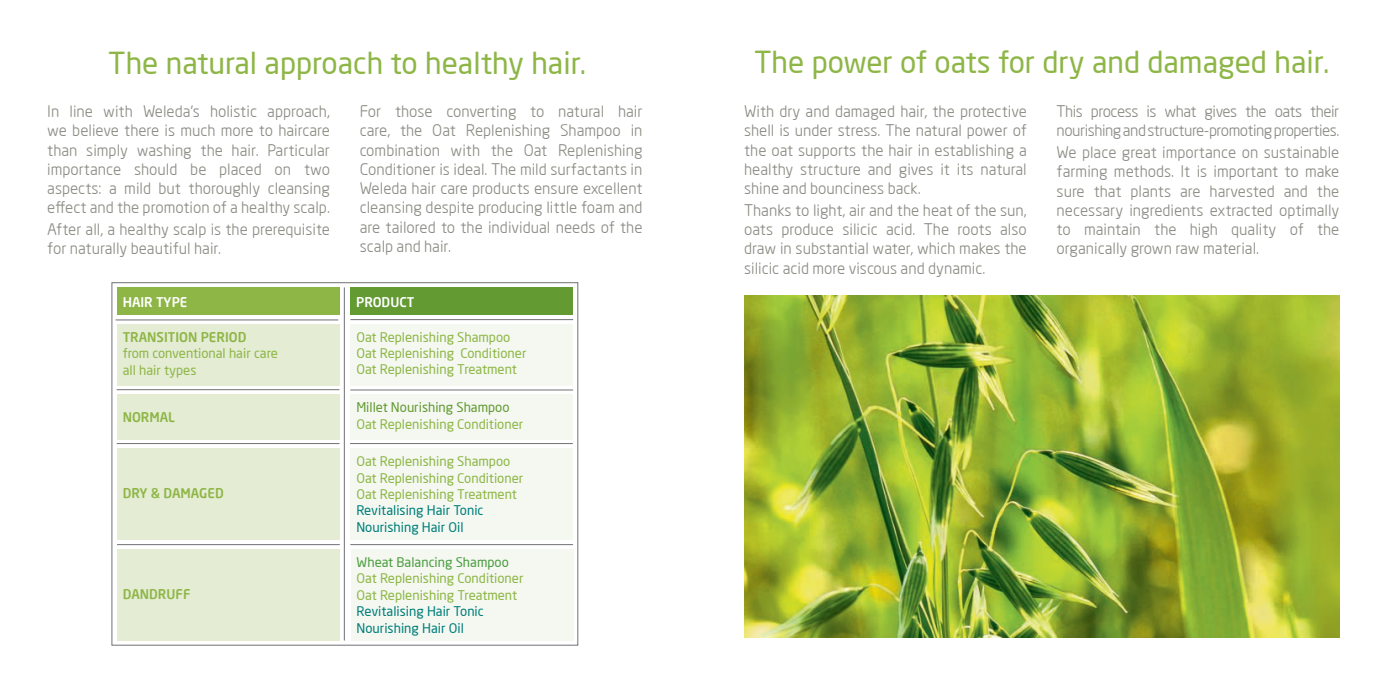
<style>
.page{position:relative;width:1389px;height:695px;background:#fff}
.page>*{position:absolute;margin:0;border:0;box-sizing:border-box;transform-origin:0 0}
.Headers{font:500 29.75px "Neo Sans Weleda";color:#8eb646}
.Product_headings{font:500 29.75px "Neo Sans Weleda";color:#8eb646}
.Product_Body_copy{font:15.75px/19.2px "Neo Sans Weleda";color:#888b82;text-align:justify}
.Product_Body_copy-2{font:15.75px/19.2px "Neo Sans Weleda";letter-spacing:-.03em;color:#888b82}
._7pt_type{font:500 13.12px "Neo Sans Weleda";color:#8eb646}
._7pt_type-2{font:500 13.12px "Neo Sans Weleda";color:#007e7a}
._7pt_type-3{font:700 13.12px "Neo Sans Weleda";color:#8eb646}
._7pt_type-4{font:500 13.12px "Neo Sans Weleda";color:#639a32}
._7pt_type-5{font:500 13.12px "Neo Sans Weleda";color:#4c9d40}
._7pt_type-6{font:700 13.12px "Neo Sans Weleda";color:#fff}
</style>
<div class="page">
<img style="left:744px;top:295px;width:595px;height:342px">
<div style="left:117px;top:287px;width:223px;height:28px;background:#8eb646"></div>
<div style="left:117px;top:324px;width:223px;height:61px;background:#e4ecd4"></div>
<hr style="left:344px;top:287px;width:1px;height:353px;background:#717074">
<div style="left:117px;top:394px;width:223px;height:45px;background:#e4ecd4"></div>
<div style="left:117px;top:448px;width:223px;height:91px;background:#e4ecd4"></div>
<div style="left:350px;top:287px;width:223px;height:28px;background:#639a32"></div>
<hr style="left:350px;top:319px;width:223px;height:1px;background:#717074">
<div style="left:350px;top:323px;width:223px;height:62px;background:#f4f8f1"></div>
<hr style="left:117px;top:389px;width:222px;height:1px;background:#717074">
<hr style="left:350px;top:389px;width:223px;height:1px;background:#717074">
<div style="left:350px;top:394px;width:223px;height:45px;background:#f4f8f1"></div>
<hr style="left:117px;top:443px;width:223px;height:1px;background:#717074">
<div style="left:350px;top:448px;width:223px;height:91px;background:#f4f8f1"></div>
<hr style="left:117px;top:544px;width:223px;height:1px;background:#717074">
<div style="left:117px;top:549px;width:223px;height:91px;background:#e4ecd4"></div>
<div style="left:351px;top:549px;width:222px;height:91px;background:#f4f8f1"></div>
<hr style="left:116px;top:319px;width:222px;height:1px;background:#717074">
<hr style="left:350px;top:443px;width:223px;height:1px;background:#717074">
<hr style="left:350px;top:544px;width:223px;height:1px;background:#717074">
<p class="Product_headings" style="left:108px;top:45px;width:480px">The natural approach to healthy hair.</p>
<p class="Product_Body_copy" style="left:47px;top:101px;width:284px">In line with Weleda’s holistic approach, we believe there is much more to haircare than simply washing the hair. Particular importance should be placed on two aspects: a mild but thoroughly cleansing effect and the promotion of a healthy scalp.</p>
<p class="Product_Body_copy" style="left:47px;top:219px;width:284px">After all, a healthy scalp is the prerequisite for naturally beautiful hair.</p>
<p class="_7pt_type-6" style="left:123px;top:294px;width:66px">HAIR TYPE</p>
<p class="_7pt_type-3" style="left:123px;top:328px;width:125px">TRANSITION PERIOD</p>
<p class="_7pt_type" style="left:123px;top:345px;width:157px">from conventional hair care</p>
<p class="_7pt_type" style="left:123px;top:361px;width:75px">all hair types</p>
<p class="_7pt_type-3" style="left:123px;top:408px;width:54px">NORMAL</p>
<p class="_7pt_type-3" style="left:123px;top:485px;width:103px">DRY &amp; DAMAGED</p>
<p class="_7pt_type-3" style="left:123px;top:585px;width:69px">DANDRUFF</p>
<p class="Product_Body_copy" style="left:360px;top:101px;width:284px">For those converting to natural hair care, the Oat Replenishing Shampoo in combination with the Oat Replenishing Conditioner is ideal. The mild surfactants in Weleda hair care products ensure excellent cleansing despite producing little foam and are tailored to the individual needs of the scalp and hair.</p>
<p class="_7pt_type-6" style="left:356px;top:294px;width:60px">PRODUCT</p>
<p class="_7pt_type" style="left:356px;top:329px;width:155px">Oat Replenishing Shampoo</p>
<p class="_7pt_type" style="left:356px;top:345px;width:172px">Oat Replenishing Conditioner</p>
<p class="_7pt_type" style="left:356px;top:361px;width:162px">Oat Replenishing Treatment</p>
<p class="_7pt_type-4" style="left:356px;top:399px;width:155px">Millet Nourishing Shampoo</p>
<p class="_7pt_type" style="left:356px;top:415px;width:168px">Oat Replenishing Conditioner</p>
<p class="_7pt_type" style="left:356px;top:453px;width:155px">Oat Replenishing Shampoo</p>
<p class="_7pt_type" style="left:356px;top:469px;width:168px">Oat Replenishing Conditioner</p>
<p class="_7pt_type" style="left:356px;top:486px;width:162px">Oat Replenishing Treatment</p>
<p class="_7pt_type-2" style="left:356px;top:502px;width:129px">Revitalising Hair Tonic</p>
<p class="_7pt_type-2" style="left:356px;top:519px;width:109px">Nourishing Hair Oil</p>
<p class="_7pt_type-5" style="left:357px;top:554px;width:154px">Wheat Balancing Shampoo</p>
<p class="_7pt_type" style="left:357px;top:570px;width:168px">Oat Replenishing Conditioner</p>
<p class="_7pt_type" style="left:357px;top:587px;width:162px">Oat Replenishing Treatment</p>
<p class="_7pt_type-2" style="left:357px;top:603px;width:129px">Revitalising Hair Tonic</p>
<p class="_7pt_type-2" style="left:357px;top:619px;width:109px">Nourishing Hair Oil</p>
<p class="Headers" style="left:754px;top:43px;width:577px">The power of oats for dry and damaged hair.</p>
<p class="Product_Body_copy" style="left:744px;top:101px;width:284px">With dry and damaged hair, the protective shell is under stress. The natural power of the oat supports the hair in establishing a healthy structure and gives it its natural shine and bounciness back.</p>
<p class="Product_Body_copy" style="left:744px;top:200px;width:284px">Thanks to light, air and the heat of the sun, oats produce silicic acid. The roots also draw in substantial water, which makes the silicic acid more viscous and dynamic.</p>
<p class="Product_Body_copy-2" style="left:1057px;top:101px;width:284px">This process is what gives the oats their nourishing and structure-promoting properties.</p>
<p class="Product_Body_copy" style="left:1057px;top:142px;width:284px">We place great importance on sustainable farming methods. It is important to make sure that plants are harvested and the necessary ingredients extracted optimally to maintain the high quality of the organically grown raw material.</p>
</div>
